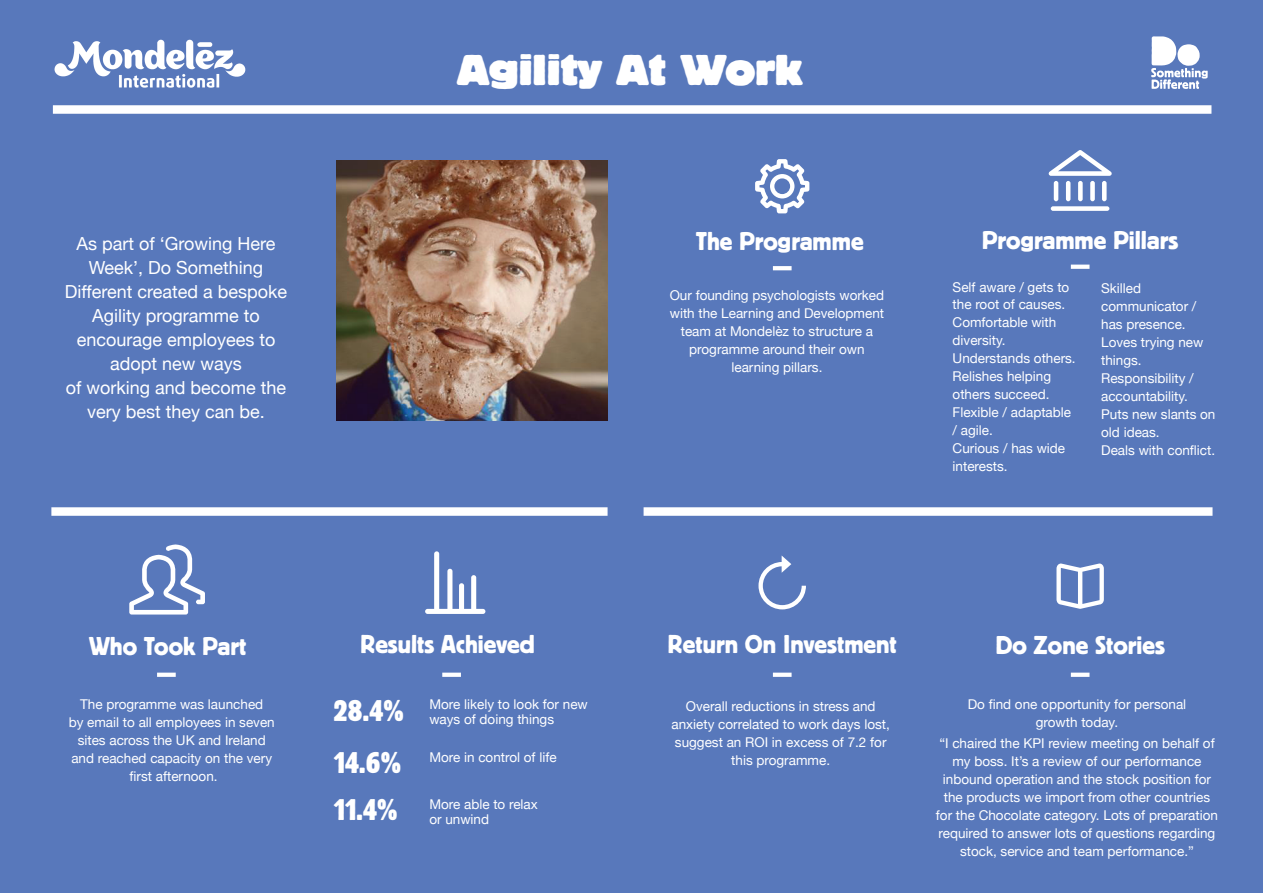
<style>
.page{position:relative;width:1263px;height:893px;background:#5878bb}
.page>*{position:absolute;margin:0;border:0;box-sizing:border-box;transform-origin:0 0}
.t1{font:45px "Block T Heav";color:#fff}
.t2{font:condensed 31.5px "Block T";color:#fff}
.t3{font:27px "Block T";color:#fff}
.t4{font:18px/24px "Helvetica Neue";color:#fff;text-align:center}
.t5{font:13.5px/18px "Helvetica Neue";color:#fff;text-align:center}
</style>
<div class="page">
<img style="left:336px;top:160px;width:272px;height:261px">
<svg style="left:129px;top:544px;width:76px;height:70px"></svg>
<svg style="left:1071px;top:673px;width:18px;height:4px"></svg>
<svg style="left:425px;top:551px;width:60px;height:63px"></svg>
<hr style="left:1054px;top:181px;width:4px;height:20px;background:#fff;border-radius:2px">
<hr style="left:1066px;top:181px;width:4px;height:20px;background:#fff;border-radius:2px">
<div style="left:1078px;top:181px;width:5px;height:20px;background:#fff;border-radius:2px"></div>
<div style="left:1090px;top:181px;width:5px;height:20px;background:#fff;border-radius:2px"></div>
<hr style="left:1102px;top:181px;width:4px;height:20px;background:#fff;border-radius:2px">
<svg style="left:1048px;top:150px;width:64px;height:26px"></svg>
<div style="left:1051px;top:206px;width:58px;height:5px;background:#fff;border-radius:2px"></div>
<div style="left:51px;top:507px;width:556px;height:9px;background:#fff"></div>
<div style="left:644px;top:507px;width:568px;height:9px;background:#fff"></div>
<svg style="left:1056px;top:563px;width:48px;height:46px"></svg>
<svg style="left:758px;top:555px;width:48px;height:54px"></svg>
<svg style="left:755px;top:159px;width:54px;height:54px"></svg>
<img style="left:52px;top:39px;width:194px;height:67px">
<svg style="left:1151px;top:36px;width:57px;height:53px"></svg>
<svg style="left:773px;top:673px;width:18px;height:4px"></svg>
<svg style="left:442px;top:673px;width:19px;height:4px"></svg>
<svg style="left:157px;top:673px;width:19px;height:4px"></svg>
<svg style="left:773px;top:266px;width:18px;height:4px"></svg>
<svg style="left:1071px;top:265px;width:18px;height:4px"></svg>
<div style="left:53px;top:105px;width:1158px;height:9px;background:#fff"></div>
<h1 class="t1" style="left:457px;top:45px;width:346px">Agility At Work</h1>
<h3 class="t4" style="left:65px;top:230px;width:224px">As part of ‘Growing Here<br>Week’, Do Something<br>Different created a bespoke<br>Agility programme to encourage employees to adopt new ways<br>of working and become the very best they can be.</h3>
<h3 class="t3" style="left:982px;top:226px;width:198px">Programme Pillars</h3>
<h3 class="t3" style="left:696px;top:227px;width:169px">The Programme</h3>
<p class="t5" style="left:670px;top:286px;width:216px">Our founding psychologists worked with the Learning and Development team at Mondelèz to structure a programme around their own learning pillars.</p>
<p class="t5" style="left:953px;top:277px;width:125px;text-align:left">Self aware / gets to the root of causes.<br>Comfortable with diversity.<br>Understands others.<br>Relishes helping others succeed.<br>Flexible / adaptable / agile.<br>Curious / has wide interests.</p>
<p class="t5" style="left:1101px;top:278px;width:116px;text-align:left">Skilled communicator / has presence.<br>Loves trying new things.<br>Responsibility / accountability.<br>Puts new slants on old ideas.<br>Deals with conflict.</p>
<h3 class="t3" style="left:89px;top:631px;width:159px">Who Took Part</h3>
<p class="t5" style="left:69px;top:695px;width:208px">The programme was launched<br>by email to all employees in seven sites across the UK and Ireland and reached capacity on the very first afternoon.</p>
<h3 class="t3" style="left:360px;top:629px;width:176px">Results Achieved</h3>
<h2 class="t2" style="left:334px;top:694px;width:71px">28.4%</h2>
<p class="t5" style="left:429px;top:696px;width:160px;line-height:15px;text-align:left">More likely to look for new ways of doing things</p>
<h2 class="t2" style="left:334px;top:745px;width:69px">14.6%</h2>
<p class="t5" style="left:429px;top:747px;width:129px">More in control of life</p>
<h2 class="t2" style="left:334px;top:793px;width:65px">11.4%</h2>
<p class="t5" style="left:429px;top:795px;width:110px;line-height:15px;text-align:left">More able to relax or unwind</p>
<h3 class="t3" style="left:668px;top:629px;width:231px">Return On Investment</h3>
<h3 class="t3" style="left:995px;top:630px;width:171px">Do Zone Stories</h3>
<p class="t5" style="left:671px;top:696px;width:220px">Overall reductions in stress and anxiety correlated to work days lost, suggest an ROI in excess of 7.2 for this programme.</p>
<p class="t5" style="left:968px;top:695px;width:220px">Do find one opportunity for personal growth today.</p>
<p class="t5" style="left:936px;top:734px;width:284px">“I chaired the KPI review meeting on behalf of my boss. It’s a review of our performance inbound operation and the stock position for the products we import from other countries for the Chocolate category. Lots of preparation required to answer lots of questions regarding stock, service and team performance.”</p>
</div>
